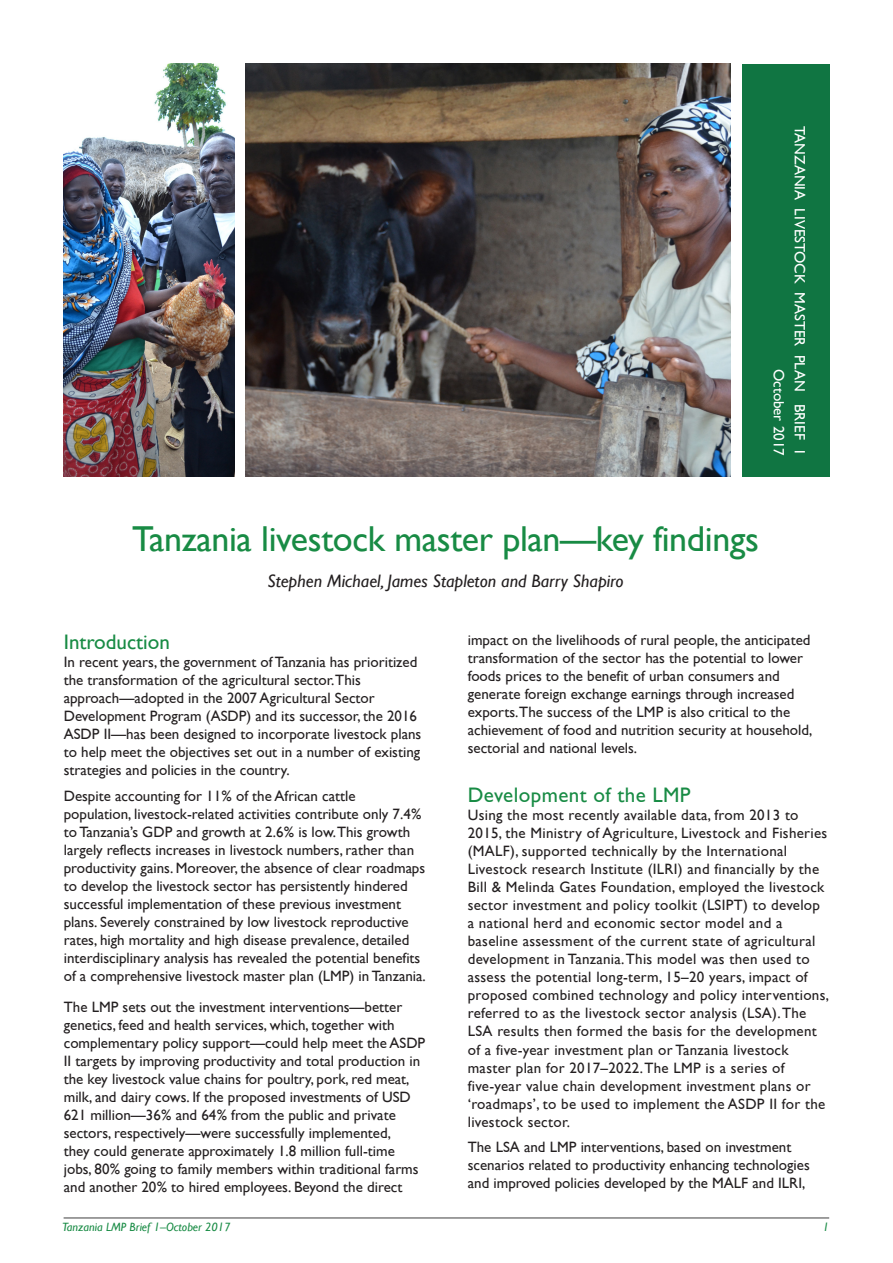
<style>
.page{position:relative;width:893px;height:1263px;background:#fff}
.page>*{position:absolute;margin:0;border:0;box-sizing:border-box;transform-origin:0 0}
.t1{font:36px "Gill Sans";letter-spacing:-.01em;color:#188b44}
.Heading_1{font:21px "Gill Sans";letter-spacing:.01em;color:#188b44}
.t2{font:italic 18px "Gill Sans";color:#231f20}
.t3{font:16.5px "Gill Sans";color:#fff}
.body_text{font:15px/18px "Gill Sans";color:#231f20}
.Heading_1-2{font:15px/18px "Gill Sans";letter-spacing:.02em;color:#231f20}
.Heading_1-3{font:15px/18px "Gill Sans";color:#231f20}
.t4{font:15px/21px "Gill Sans";color:#fff;text-align:right}
.t5{font:15px "Gill Sans";color:#fff}
.t6{font:italic 12px "Gill Sans";color:#188b44}
</style>
<div class="page">
<hr style="left:64px;top:1218px;width:765px;height:1px;background:#3e3e3f">
<div style="left:742px;top:64px;width:88px;height:412px;background:#107542"></div>
<img style="left:245px;top:64px;width:485px;height:412px">
<img style="left:64px;top:64px;width:170px;height:412px">
<p class="t4" style="left:810px;top:126px;width:331px;rotate:90deg">TANZANIA LIVESTOCK MASTER PLAN BRIEF 1<br>October 2017</p>
<p class="t3" style="left:807px;top:238px;width:198px;rotate:90deg">I LRI RESEARCH BRIEF NO.</p>
<p class="t5" style="left:788px;top:370px;width:65px;rotate:90deg">Da e year</p>
<p class="t1" style="left:132px;top:518px;width:628px">Tanzania livestock master plan—key findings</p>
<p class="t2" style="left:267px;top:571px;width:358px">Stephen Michael, James Stapleton and Barry Shapiro</p>
<p class="Heading_1" style="left:64px;top:630px;width:108px">Introduction</p>
<p class="Heading_1-3" style="left:64px;top:653px;width:359px">In recent years, the government of Tanzania has prioritized the transformation of the agricultural sector.This approach—adopted in the 2007 Agricultural Sector Development Program (ASDP) and its successor, the 2016<br>ASDP II—has been designed to incorporate livestock plans to help meet the objectives set out in a number of existing strategies and policies in the country.</p>
<p class="body_text" style="left:64px;top:786px;width:364px">Despite accounting for 11% of the African cattle population, livestock-related activities contribute only 7.4% to Tanzania’s GDP and growth at 2.6% is low.This growth largely reflects increases in livestock numbers, rather than productivity gains. Moreover, the absence of clear roadmaps to develop the livestock sector has persistently hindered successful implementation of these previous investment plans. Severely constrained by low livestock reproductive rates, high mortality and high disease prevalence, detailed interdisciplinary analysis has revealed the potential benefits of a comprehensive livestock master plan (LMP) in Tanzania.</p>
<p class="body_text" style="left:64px;top:998px;width:363px">The LMP sets out the investment interventions—better genetics, feed and health services, which, together with complementary policy support—could help meet the ASDP II targets by improving productivity and total production in the key livestock value chains for poultry, pork, red meat, milk, and dairy cows. If the proposed investments of USD 621 million—36% and 64% from the public and private sectors, respectively—were successfully implemented,<br>they could generate approximately 1.8 million full-time jobs, 80% going to family members within traditional farms and another 20% to hired employees. Beyond the direct</p>
<p class="body_text" style="left:468px;top:631px;width:346px">impact on the livelihoods of rural people, the anticipated transformation of the sector has the potential to lower foods prices to the benefit of urban consumers and generate foreign exchange earnings through increased exports.The success of the LMP is also critical to the achievement of food and nutrition security at household, sectorial and national levels.</p>
<p class="Heading_1" style="left:468px;top:783px;width:224px">Development of the LMP</p>
<p class="Heading_1-2" style="left:468px;top:806px;width:363px">Using the most recently available data, from 2013 to 2015, the Ministry of Agriculture, Livestock and Fisheries (MALF), supported technically by the International Livestock research Institute (ILRI) and financially by the Bill &amp; Melinda Gates Foundation, employed the livestock sector investment and policy toolkit (LSIPT) to develop a national herd and economic sector model and a baseline assessment of the current state of agricultural development in Tanzania. This model was then used to assess the potential long-term, 15–20 years, impact of proposed combined technology and policy interventions, referred to as the livestock sector analysis (LSA). The LSA results then formed the basis for the development of a five-year investment plan or Tanzania livestock master plan for 2017–2022. The LMP is a series of five-year value chain development investment plans or ‘roadmaps’, to be used to implement the ASDP II for the livestock sector.</p>
<p class="body_text" style="left:468px;top:1138px;width:344px">The LSA and LMP interventions, based on investment scenarios related to productivity enhancing technologies and improved policies developed by the MALF and ILRI,</p>
<p class="t6" style="left:62px;top:1220px;width:170px">Tanzania LMP Brief 1–October 2017</p>
<p class="t6" style="left:823px;top:1220px;width:8px">1</p>
</div>
